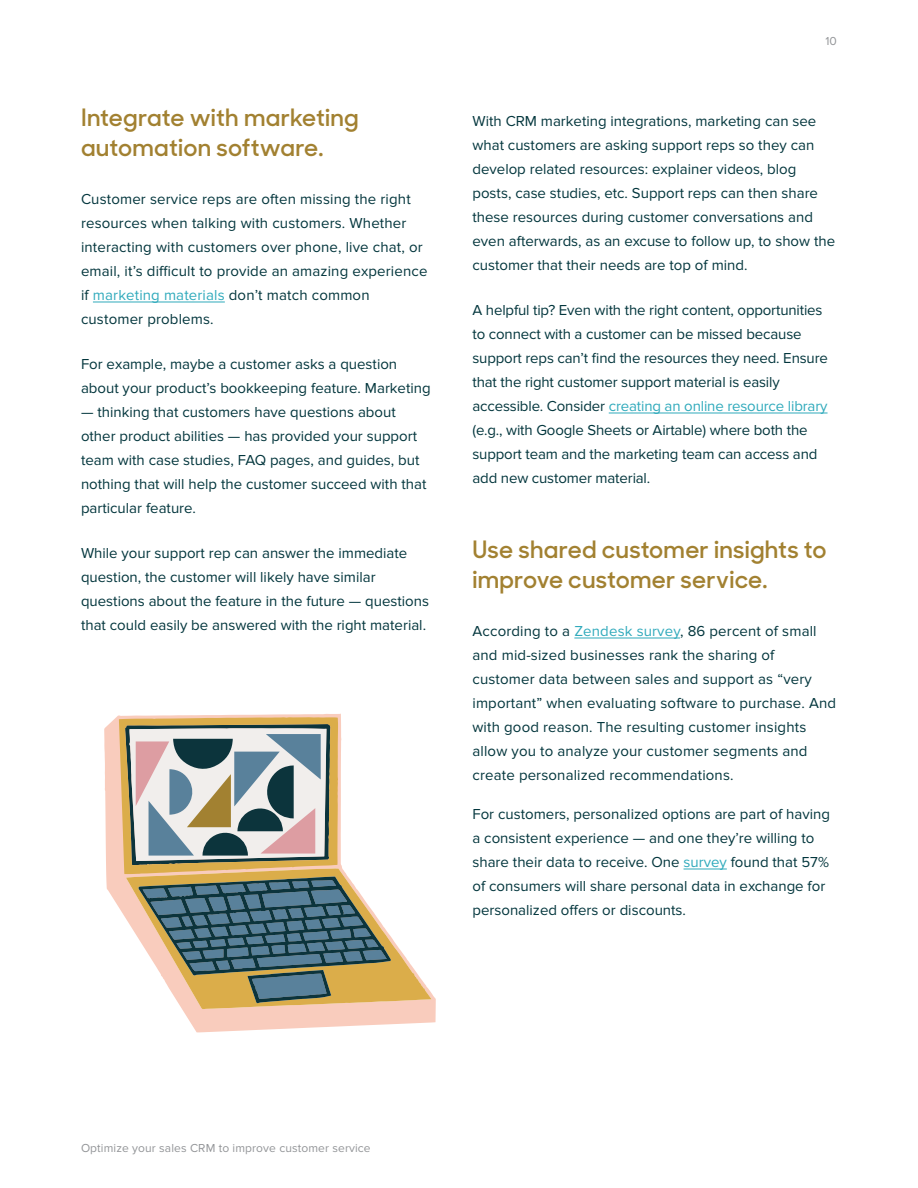
<style>
.page{position:relative;width:918px;height:1188px;background:#fff}
.page>*{position:absolute;margin:0;border:0;box-sizing:border-box;transform-origin:0 0}
.Header_3{font:600 24px/30px "Sharp Sans No 1";letter-spacing:.01em;color:#a28131}
.Text_2{font:15px/24px "Proxima Nova";color:#03363d}
.t1{font:12px "Proxima Nova";letter-spacing:.01em;color:#939598}
.s1{color:#30aabc}
</style>
<div class="page">
<hr style="left:93px;top:302px;width:132px;height:1px;background:#30aabc">
<hr style="left:609px;top:413px;width:219px;height:1px;background:#30aabc">
<hr style="left:574px;top:638px;width:106px;height:1px;background:#30aabc">
<hr style="left:684px;top:869px;width:43px;height:1px;background:#30aabc">
<svg style="left:104px;top:714px;width:332px;height:318px"></svg>
<svg style="left:119px;top:717px;width:312px;height:292px"></svg>
<p class="Header_3" style="left:81px;top:101px;width:279px">Integrate with marketing automation software.</p>
<p class="Text_2" style="left:81px;top:187px;width:348px">Customer service reps are often missing the right resources when talking with customers. Whether interacting with customers over phone, live chat, or email, it’s difficult to provide an amazing experience if <span class="s1">marketing materials</span> don’t match common customer problems.</p>
<p class="Text_2" style="left:81px;top:352px;width:351px">For example, maybe a customer asks a question about your product’s bookkeeping feature. Marketing</p>
<p class="Text_2" style="left:81px;top:400px;width:347px">— thinking that customers have questions about other product abilities — has provided your support team with case studies, FAQ pages, and guides, but nothing that will help the customer succeed with that particular feature.</p>
<p class="Text_2" style="left:81px;top:541px;width:350px">While your support rep can answer the immediate question, the customer will likely have similar questions about the feature in the future — questions that could easily be answered with the right material.</p>
<p class="t1" style="left:825px;top:34px;width:13px">10</p>
<p class="Text_2" style="left:472px;top:109px;width:364px">With CRM marketing integrations, marketing can see what customers are asking support reps so they can develop related resources: explainer videos, blog posts, case studies, etc. Support reps can then share these resources during customer conversations and even afterwards, as an excuse to follow up, to show the customer that their needs are top of mind.</p>
<p class="Text_2" style="left:472px;top:298px;width:357px">A helpful tip? Even with the right content, opportunities to connect with a customer can be missed because support reps can’t find the resources they need. Ensure that the right customer support material is easily accessible. Consider <span class="s1">creating an online resource library </span>(e.g., with Google Sheets or Airtable) where both the support team and the marketing team can access and add new customer material.</p>
<p class="Header_3" style="left:472px;top:533px;width:356px">Use shared customer insights to improve customer service.</p>
<p class="Text_2" style="left:472px;top:619px;width:365px">According to a <span class="s1">Zendesk survey</span>, 86 percent of small and mid-sized businesses rank the sharing of customer data between sales and support as “very important” when evaluating software to purchase. And with good reason. The resulting customer insights allow you to analyze your customer segments and create personalized recommendations.</p>
<p class="Text_2" style="left:472px;top:802px;width:359px">For customers, personalized options are part of having a consistent experience — and one they’re willing to share their data to receive. One <span class="s1">survey</span> found that 57% of consumers will share personal data in exchange for personalized offers or discounts.</p>
<p class="t1" style="left:81px;top:1141px;width:291px">Optimize your sales CRM to improve customer service</p>
</div>
